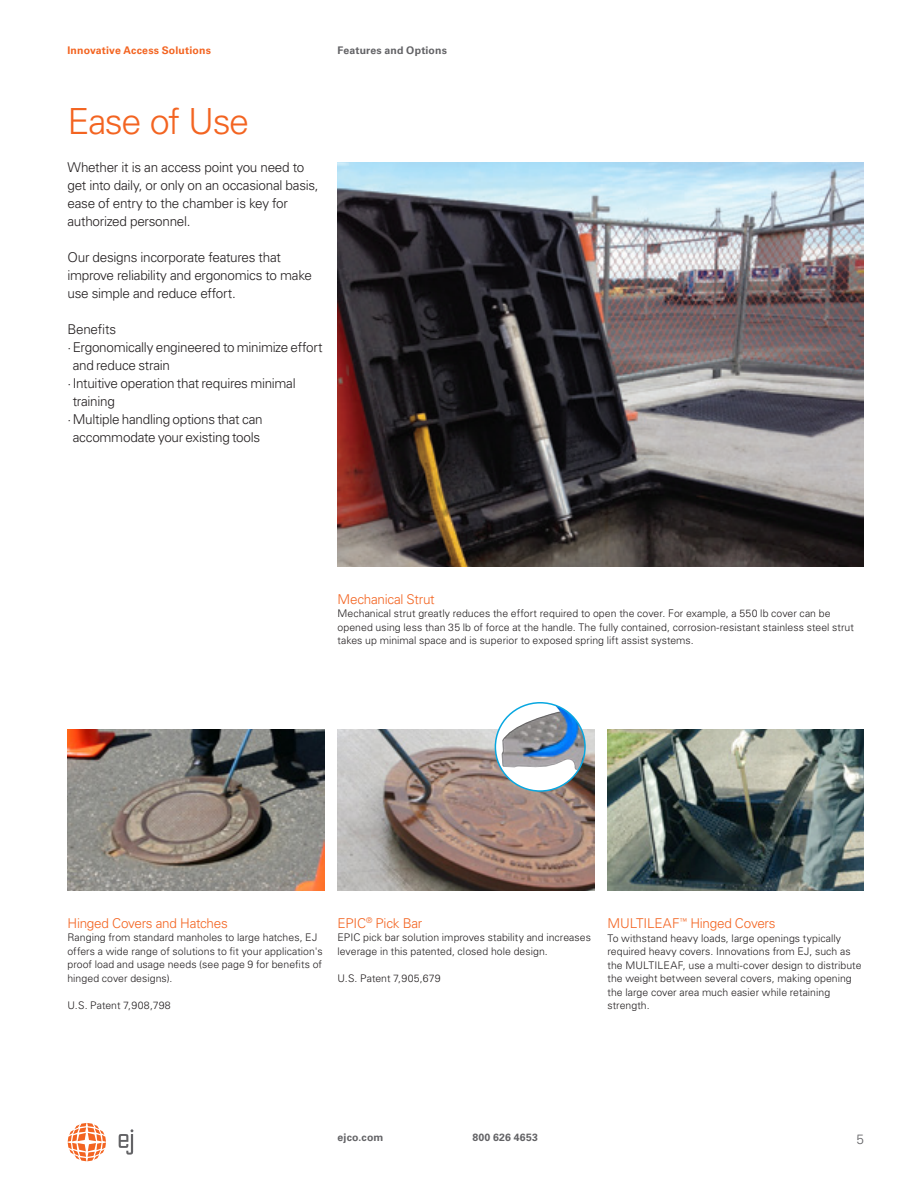
<style>
.page{position:relative;width:918px;height:1188px;background:#fff}
.page>*{position:absolute;margin:0;border:0;box-sizing:border-box;transform-origin:0 0}
.Head_-_Light_24pt_30pt{font:300 36px "Univers LT Pro 45";letter-spacing:-.04em;color:#f36421}
.Body_Text_-_Light_9pt_12pt{font:300 13.5px/18px "Univers LT Pro 45";letter-spacing:-.02em;color:#231f20}
.Subhead_3_-_Light_9pt_12pt{font:300 13.5px "Univers LT Pro 45";letter-spacing:-.02em;color:#f36421}
.Bullet_Points_-_Light_9pt_12pt{font:300 13.5px "Univers LT Pro 45";letter-spacing:-.02em;color:#231f20}
.t1{font:300 13.5px "Univers LT Pro 45";color:#636366}
.Caption_-_Light_7pt_9pt{font:300 10.5px/13.5px "Univers LT Pro 45";letter-spacing:.005em;color:#231f20}
.Small_Text_2_-_Bold_7pt_9pt{font:700 10.5px "Univers LT Pro 65";letter-spacing:.02em;color:#636366}
.t2{font:700 10.5px "Univers LT Pro 65";letter-spacing:.015em;color:#f36421}
</style>
<div class="page">
<svg style="left:119px;top:1129px;width:14px;height:26px"></svg>
<svg style="left:68px;top:1123px;width:38px;height:38px"></svg>
<img style="left:338px;top:729px;width:256px;height:162px">
<img style="left:495px;top:703px;width:90px;height:88px">
<div style="left:495px;top:702px;width:91px;height:90px;border:2px solid #08a7e0;border-radius:50%"></div>
<img style="left:68px;top:729px;width:256px;height:162px">
<img style="left:608px;top:729px;width:256px;height:162px">
<img style="left:338px;top:162px;width:526px;height:405px">
<p class="t2" style="left:68px;top:44px;width:145px">Innovative Access Solutions</p>
<p class="Small_Text_2_-_Bold_7pt_9pt" style="left:338px;top:44px;width:111px">Features and Options</p>
<p class="Head_-_Light_24pt_30pt" style="left:68px;top:99px;width:183px">Ease of Use</p>
<p class="Body_Text_-_Light_9pt_12pt" style="left:68px;top:158px;width:253px">Whether it is an access point you need to get into daily, or only on an occasional basis, ease of entry to the chamber is key for authorized personnel.</p>
<p class="Body_Text_-_Light_9pt_12pt" style="left:68px;top:248px;width:246px">Our designs incorporate features that improve reliability and ergonomics to make use simple and reduce effort.</p>
<p class="Bullet_Points_-_Light_9pt_12pt" style="left:68px;top:321px;width:50px">Benefits</p>
<p class="Body_Text_-_Light_9pt_12pt" style="left:73px;top:338px;width:251px;text-indent:-5px">·Ergonomically engineered to minimize effort and reduce strain</p>
<p class="Body_Text_-_Light_9pt_12pt" style="left:73px;top:374px;width:225px;text-indent:-5px">·Intuitive operation that requires minimal training</p>
<p class="Body_Text_-_Light_9pt_12pt" style="left:68px;top:410px;width:197px;text-align:center">·Multiple handling options that can accommodate your existing tools</p>
<p class="Subhead_3_-_Light_9pt_12pt" style="left:338px;top:591px;width:99px">Mechanical Strut</p>
<p class="Caption_-_Light_7pt_9pt" style="left:338px;top:607px;width:518px">Mechanical strut greatly reduces the effort required to open the cover. For example, a 550 lb cover can be opened using less than 35 lb of force at the handle. The fully contained, corrosion-resistant stainless steel strut takes up minimal space and is superior to exposed spring lift assist systems.</p>
<p class="Subhead_3_-_Light_9pt_12pt" style="left:68px;top:915px;width:162px">Hinged Covers and Hatches</p>
<p class="Caption_-_Light_7pt_9pt" style="left:68px;top:931px;width:257px">Ranging from standard manholes to large hatches, EJ offers a wide range of solutions to fit your application's proof load and usage needs (see page 9 for benefits of hinged cover designs).</p>
<p class="Caption_-_Light_7pt_9pt" style="left:68px;top:998px;width:105px">U.S. Patent 7,908,798</p>
<p class="Subhead_3_-_Light_9pt_12pt" style="left:338px;top:915px;width:86px">EPIC<sup>®</sup> Pick Bar</p>
<p class="Caption_-_Light_7pt_9pt" style="left:338px;top:931px;width:255px">EPIC pick bar solution improves stability and increases leverage in this patented, closed hole design.</p>
<p class="Caption_-_Light_7pt_9pt" style="left:338px;top:971px;width:105px">U.S. Patent 7,905,679</p>
<p class="Subhead_3_-_Light_9pt_12pt" style="left:608px;top:915px;width:170px">MULTILEAF<sup>™</sup> Hinged Covers</p>
<p class="Caption_-_Light_7pt_9pt" style="left:608px;top:931px;width:256px">To withstand heavy loads, large openings typically required heavy covers. Innovations from EJ, such as the MULTILEAF, use a multi-cover design to distribute the weight between several covers, making opening the large cover area much easier while retaining strength.</p>
<p class="Small_Text_2_-_Bold_7pt_9pt" style="left:338px;top:1131px;width:47px">ejco.com</p>
<p class="Small_Text_2_-_Bold_7pt_9pt" style="left:472px;top:1131px;width:67px">800 626 4653</p>
<p class="t1" style="left:856px;top:1131px;width:9px">5</p>
</div>
